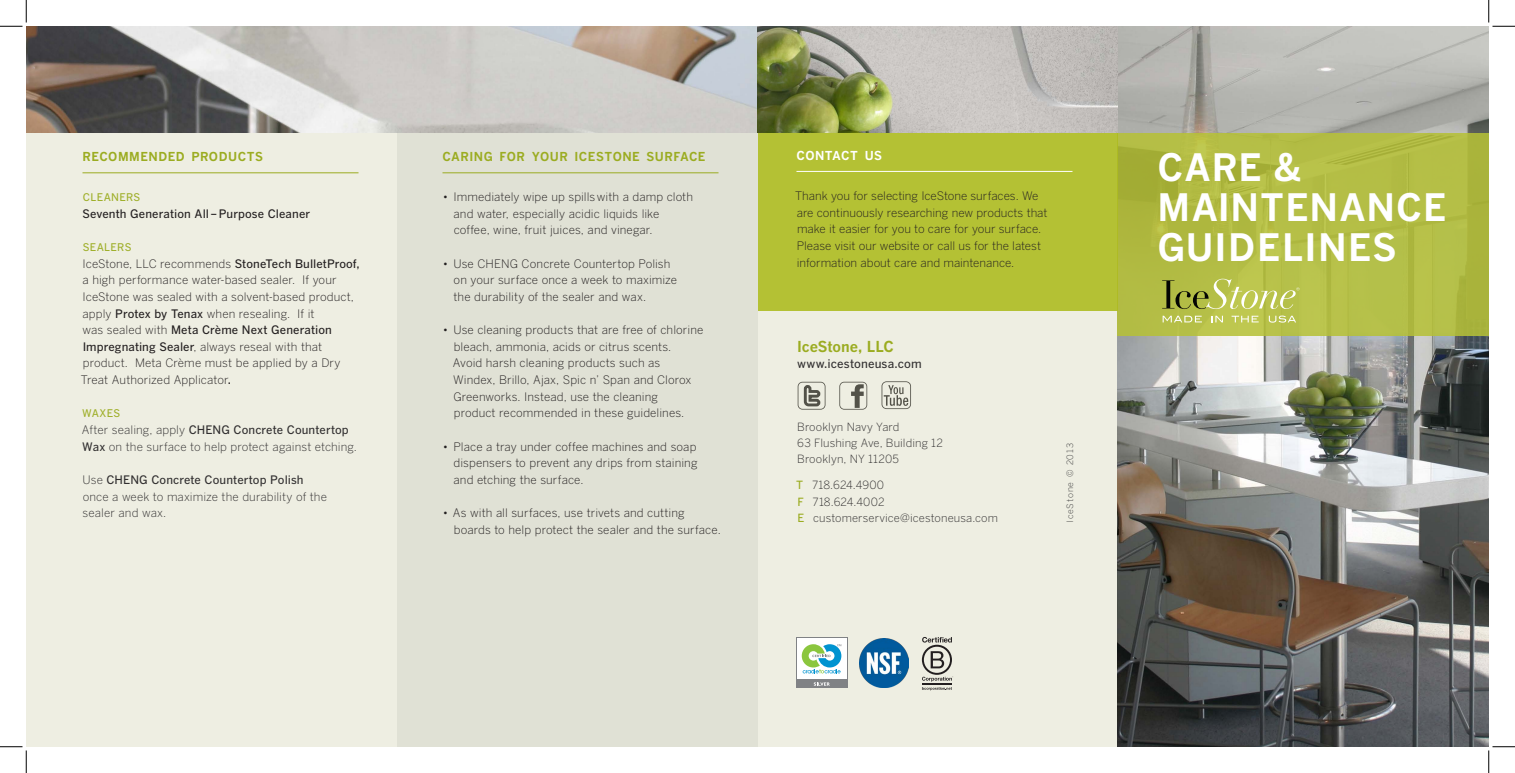
<style>
.page{position:relative;width:1515px;height:773px;background:#fff}
.page>*{position:absolute;margin:0;border:0;box-sizing:border-box;transform-origin:0 0}
.t1{font:700 37.5px/40px "Benton Gothic";letter-spacing:.02em;color:#fff}
.t2{font:700 15px "Benton Gothic";color:#9bac21}
.t3{font:700 12.25px "Benton Gothic";letter-spacing:.04em;color:#9bac21}
.t4{font:700 12.25px "Benton Gothic";letter-spacing:.035em;color:#fff}
.t5{font:500 11.88px "Benton Gothic";letter-spacing:.01em;color:#312f30}
.t6{font:300 11.62px/16.6px "Benton Gothic";color:#231f20}
.t7{font:300 11.62px/16.6px "Benton Gothic";letter-spacing:.005em;color:#312f30}
.t8{font:500 11.62px "Benton Gothic";letter-spacing:.005em;color:#231f20}
.t9{font:300 11.25px/16.2px "Benton Gothic";letter-spacing:.01em;color:#312f30}
.t10{font:500 10.5px "Benton Gothic";letter-spacing:.03em;color:#9faf2a}
.t11{font:300 8.75px "Benton Gothic";letter-spacing:.1em;color:#3e3e3f}
.s1{font-weight:500}
.s2{font-style:inherit}
.s3{font-weight:500;color:#9bac21}
</style>
<div class="page">
<div style="left:26px;top:38px;width:1092px;height:708px;background:#eeeee2"></div>
<img style="left:1118px;top:26px;width:371px;height:720px">
<svg style="left:1118px;top:133px;width:371px;height:202px;background:#b2bc44"></svg>
<hr style="left:82px;top:172px;width:277px;height:1px;background:#9bac21">
<div style="left:398px;top:26px;width:360px;height:720px;background:#e0e1d5"></div>
<hr style="left:442px;top:172px;width:277px;height:1px;background:#9bac21">
<img style="left:27px;top:26px;width:1091px;height:107px">
<svg style="left:758px;top:46px;width:360px;height:264px;background:#b2bb55"></svg>
<hr style="left:796px;top:171px;width:277px;height:1px;background:#fff">
<svg style="left:922px;top:687px;width:30px;height:3px"></svg>
<hr style="left:922px;top:683px;width:30px;height:1px;background:#231f20">
<svg style="left:922px;top:637px;width:31px;height:44px"></svg>
<img style="left:859px;top:638px;width:49px;height:49px">
<div style="left:796px;top:680px;width:52px;height:7px;background:#808285"></div>
<svg style="left:814px;top:682px;width:16px;height:3px"></svg>
<svg style="left:796px;top:637px;width:52px;height:42px"></svg>
<div style="left:797px;top:638px;width:50px;height:40px;background:#fff"></div>
<svg style="left:802px;top:644px;width:39px;height:29px"></svg>
<svg style="left:1162px;top:279px;width:138px;height:30px;background:#b3bb59"></svg>
<svg style="left:1163px;top:316px;width:39px;height:6px"></svg>
<svg style="left:1211px;top:316px;width:12px;height:6px"></svg>
<svg style="left:1232px;top:316px;width:27px;height:6px"></svg>
<svg style="left:1269px;top:315px;width:27px;height:7px"></svg>
<svg style="left:798px;top:382px;width:28px;height:27px"></svg>
<svg style="left:839px;top:382px;width:28px;height:27px"></svg>
<svg style="left:882px;top:381px;width:29px;height:28px"></svg>
<svg style="left:0;top:0;width:27px;height:27px"></svg>
<svg style="left:0;top:746px;width:27px;height:26px"></svg>
<svg style="left:1489px;top:0;width:26px;height:27px"></svg>
<svg style="left:1489px;top:746px;width:26px;height:26px"></svg>
<p class="t3" style="left:442px;top:149px;width:265px">CARING FOR YOUR ICESTONE SURFACE</p>
<p class="t4" style="left:796px;top:148px;width:87px">CONTACT US</p>
<p class="t6" style="left:795px;top:187px;width:254px">Thank you for selecting IceStone surfaces. We are continuously researching new products that make it easier for you to care for your surface.<br>Please visit our website or call us for the latest information about care and maintenance.</p>
<p class="t3" style="left:82px;top:149px;width:182px">RECOMMENDED PRODUCTS</p>
<h1 class="t1" style="left:1157px;top:146px;width:291px">CARE &amp;<br>MAINTENANCE<br>GUIDELINES</h1>
<p class="t6" style="left:454px;top:188px;width:241px;text-indent:-11px">• Immediately wipe up spillswith a damp cloth and water, especially acidic liquids like coffee, wine, fruit juices, and vinegar.</p>
<p class="t6" style="left:454px;top:255px;width:225px;text-indent:-11px">• Use CHENG Concrete Countertop Polish on your surface once a week to maximize the durability of the sealer and wax.</p>
<p class="t6" style="left:453px;top:321px;width:252px;text-indent:-10px">• Use cleaning products that are free of chlorine bleach, ammonia, acids or citrus scents.<br>Avoid harsh cleaning products such as Windex, Brillo, Ajax, Spic n’ Span and Clorox Greenworks. Instead, use the cleaning<br>product recommended in these guidelines.</p>
<p class="t6" style="left:454px;top:438px;width:246px;text-align:justify;text-indent:-11px">• Place a tray under coffee machines and soap dispensers to prevent any drips from staining and etching the surface.</p>
<p class="t6" style="left:454px;top:504px;width:269px;text-indent:-11px">• As with all surfaces, use trivets and cutting boards to help protect the sealer and the surface.</p>
<p class="t10" style="left:83px;top:191px;width:59px">CLEANERS</p>
<p class="t8" style="left:82px;top:206px;width:229px">Seventh Generation All–Purpose Cleaner</p>
<p class="t10" style="left:83px;top:241px;width:50px">SEALERS</p>
<p class="t6" style="left:81px;top:255px;width:280px">IceStone, LLC recommends <span class="s1">StoneTech BulletProof, </span>a high performance water-based sealer. If your IceStone was sealed with a solvent-based product, apply <span class="s1">Protex by Tenax</span> when resealing. If it<br>was sealed with <span class="s1">Meta Crème Next Generation Impregnating Sealer</span>, always reseal with that product. Meta Crème must be applied by a Dry Treat Authorized Applicator<span class="s1">.</span></p>
<p class="t10" style="left:82px;top:407px;width:40px">WAXES</p>
<p class="t7" style="left:82px;top:421px;width:277px">After sealing, apply <span class="s1">CHENG Concrete Countertop<br>Wax</span> on the surface to help protect against etching.</p>
<p class="t7" style="left:83px;top:471px;width:246px">Use <span class="s1">CHENG Concrete Countertop Polish </span>once a week to maximize the durability of the sealer and wax.</p>
<p class="t2" style="left:797px;top:336px;width:80px">I CESTONE, LLC</p>
<p class="t5" style="left:797px;top:356px;width:126px">www.icestoneusa.com</p>
<p class="t9" style="left:797px;top:418px;width:147px">Brooklyn Navy Yard<br>63 Flushing Ave, Building 12<br><span class="s2">B</span>rooklyn, NY 11205</p>
<p class="t9" style="left:796px;top:477px;width:203px"><span class="s3">t</span> 718.624.4900<br><span class="s3">f</span> 718.624.4002<br><span class="s3">E</span> customerservice@icestoneusa.com</p>
<p class="t11" style="left:1065px;top:522px;width:81px;rotate:-90deg">IceStone © 2013</p>
</div>
